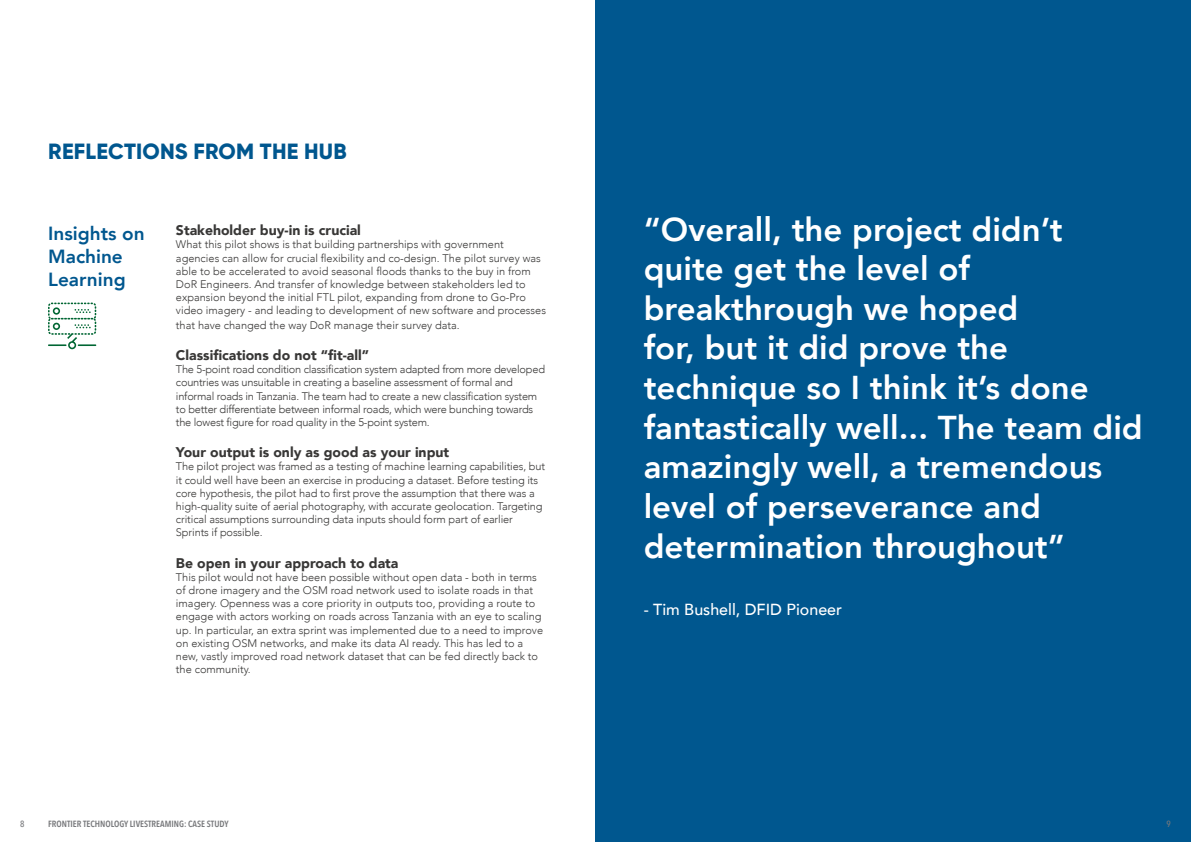
<style>
.page{position:relative;width:1191px;height:842px;background:#fff}
.page>*{position:absolute;margin:0;border:0;box-sizing:border-box;transform-origin:0 0}
.t1{font:800 33px/39.6px "Avenir";color:#fff}
.t2{font:800 22px "Gilroy";letter-spacing:.01em;color:#00578f}
.t3{font:800 19px/22.8px "Avenir";color:#00578f}
.t4{font:500 16px "Avenir";color:#fff}
.t5{font:900 14px "Avenir";color:#383736}
.t6{font:300 11px/13.2px "Avenir";color:#383736}
.t7{font:300 11px/13.2px "Avenir";letter-spacing:-.02em;color:#383736}
.t8{font:600 9px "Avenir Next Condensed";color:#77787b}
.t9{font:500 9px "Avenir Next Condensed";color:#77787b}
</style>
<div class="page">
<svg style="left:48px;top:303px;width:48px;height:46px"></svg>
<div style="left:595px;top:0;width:596px;height:842px;background:#00578f"></div>
<h2 class="t2" style="left:48px;top:138px;width:300px">REFLECTIONS FROM THE HUB</h2>
<h3 class="t3" style="left:48px;top:222px;width:98px">Insights on<br>Machine<br>Learning</h3>
<p class="t5" style="left:176px;top:218px;width:186px">Stakeholder buy-in is crucial</p>
<p class="t6" style="left:176px;top:238px;width:371px">What this pilot shows is that building partnerships with government agencies can allow for crucial flexibility and co-design. The pilot survey was able to be accelerated to avoid seasonal floods thanks to the buy in from DoR Engineers. And transfer of knowledge between stakeholders led to expansion beyond the initial FTL pilot, expanding from drone to Go-Pro video imagery - and leading to development of new software and processes</p>
<p class="t6" style="left:176px;top:318px;width:285px">that have changed the way DoR manage their survey data.</p>
<p class="t5" style="left:176px;top:343px;width:194px">Classifications do not “fit-all”</p>
<p class="t7" style="left:176px;top:363px;width:370px">The 5-point road condition classification system adapted from more developed countries was unsuitable in creating a baseline assessment of formal and informal roads in Tanzania. The team had to create a new classification system to better differentiate between informal roads, which were bunching towards the lowest figure for road quality in the 5-point system.</p>
<p class="t5" style="left:176px;top:440px;width:275px">Your output is only as good as your input</p>
<p class="t6" style="left:176px;top:460px;width:371px">The pilot project was framed as a testing of machine learning capabilities, but it could well have been an exercise in producing a dataset. Before testing its core hypothesis, the pilot had to first prove the assumption that there was a high-quality suite of aerial photography, with accurate geolocation. Targeting critical assumptions surrounding data inputs should form part of earlier Sprints if possible.</p>
<p class="t5" style="left:176px;top:551px;width:224px">Be open in your approach to data</p>
<p class="t6" style="left:176px;top:570px;width:369px">This pilot would not have been possible without open data - both in terms of drone imagery and the OSM road network used to isolate roads in that imagery. Openness was a core priority in outputs too, providing a route to engage with actors working on roads across Tanzania with an eye to scaling up. In particular, an extra sprint was implemented due to a need to improve on existing OSM networks, and make its data AI ready. This has led to a new, vastly improved road network dataset that can be fed directly back to the community.</p>
<p class="t9" style="left:20px;top:818px;width:6px">8</p>
<p class="t8" style="left:48px;top:816px;width:182px">FRONTIER TECHNOLOGY LIVESTREAMING: CASE STUDY</p>
<p class="t1" style="left:643px;top:209px;width:500px">“Overall, the project didn’t quite get the level of breakthrough we hoped<br>for, but it did prove the technique so I think it’s done fantastically well... The team did amazingly well, a tremendous level of perseverance and determination throughout”</p>
<h3 class="t4" style="left:643px;top:596px;width:200px">- Tim Bushell, DFID Pioneer</h3>
<p class="t9" style="left:1166px;top:818px;width:6px">9</p>
</div>
